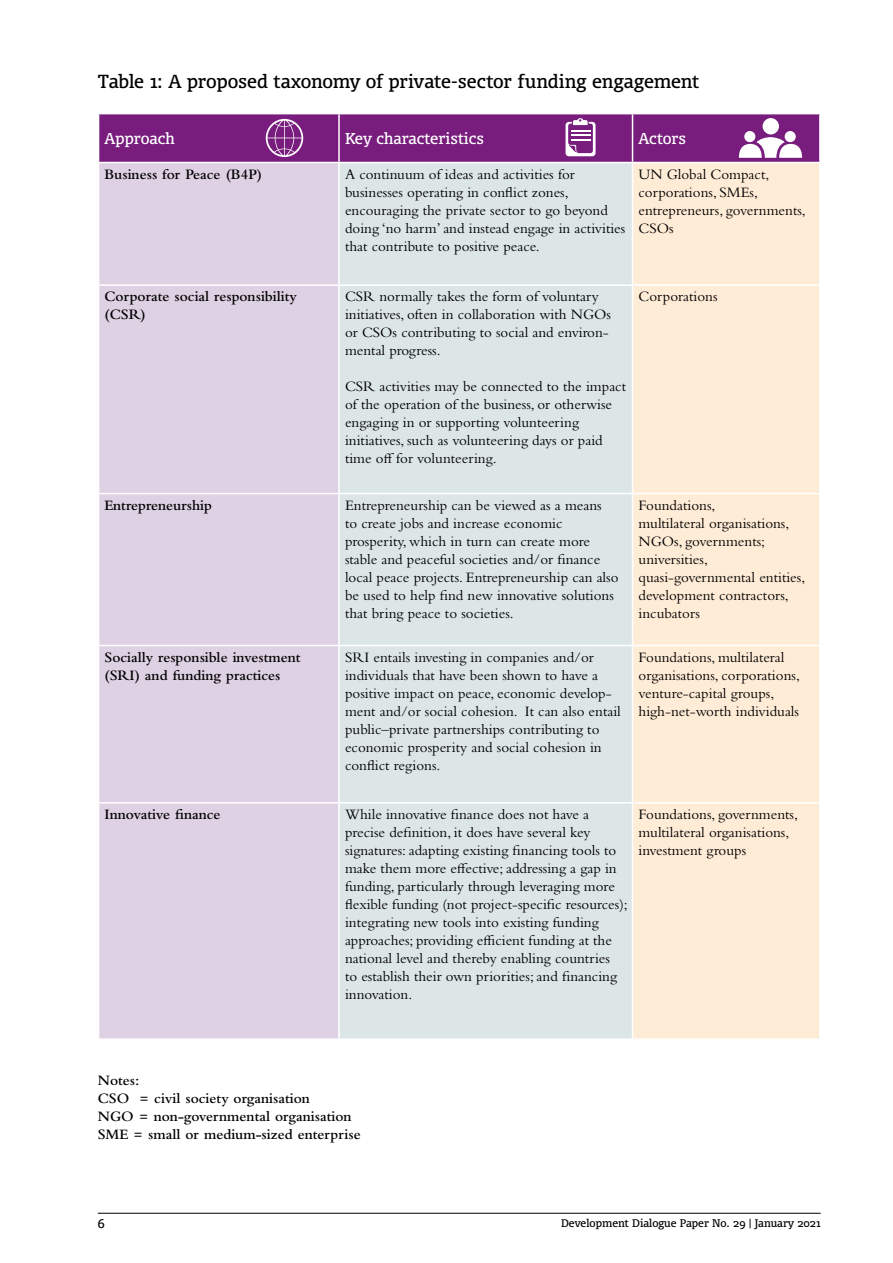
<style>
.page{position:relative;width:893px;height:1263px;background:#fff}
.page>*{position:absolute;margin:0;border:0;box-sizing:border-box;transform-origin:0 0}
.t1{font:18px "Olsen";letter-spacing:-.01em;color:#000}
.t2{font:15px/18px "Bembo Std";color:#000}
.t3{font:600 15px/18px "Bembo Std";color:#000}
.t4{font:15px "Olsen LF";color:#fff}
.t5{font:12px "Olsen LF";color:#000}
.t6{font:10.5px "Olsen";color:#000}
</style>
<div class="page">
<hr style="left:98px;top:1213px;width:723px;height:1px;background:#000">
<div style="left:99px;top:163px;width:239px;height:875px;background:#ded1e3"></div>
<div style="left:340px;top:163px;width:292px;height:875px;background:#dde6e7"></div>
<div style="left:633px;top:163px;width:186px;height:875px;background:#ffecd7"></div>
<hr style="left:98px;top:284px;width:241px;height:2px;background:#fff">
<hr style="left:339px;top:284px;width:293px;height:2px;background:#fff">
<hr style="left:632px;top:284px;width:189px;height:2px;background:#fff">
<hr style="left:98px;top:493px;width:241px;height:1px;background:#fff">
<hr style="left:339px;top:493px;width:293px;height:1px;background:#fff">
<hr style="left:632px;top:493px;width:189px;height:1px;background:#fff">
<hr style="left:98px;top:645px;width:241px;height:1px;background:#fff">
<hr style="left:339px;top:645px;width:293px;height:1px;background:#fff">
<hr style="left:632px;top:645px;width:189px;height:1px;background:#fff">
<hr style="left:98px;top:802px;width:241px;height:2px;background:#fff">
<hr style="left:339px;top:802px;width:293px;height:2px;background:#fff">
<hr style="left:632px;top:802px;width:189px;height:2px;background:#fff">
<svg style="left:99px;top:114px;width:721px;height:48px;background:#822e87"></svg>
<p class="t1" style="left:98px;top:70px;width:603px">Table 1: A proposed taxonomy of private-sector funding engagement</p>
<p class="t4" style="left:105px;top:129px;width:72px">Approach</p>
<p class="t4" style="left:345px;top:129px;width:141px">Key characteristics</p>
<p class="t4" style="left:638px;top:129px;width:49px">Actors</p>
<p class="t3" style="left:105px;top:165px;width:159px">Business for Peace (B4P)</p>
<p class="t2" style="left:345px;top:165px;width:282px">A continuum of ideas and activities for businesses operating in conflict zones, encouraging the private sector to go beyond doing ‘no harm’ and instead engage in activities that contribute to positive peace.</p>
<p class="t2" style="left:638px;top:165px;width:169px">UN Global Compact, corporations, SMEs, entrepreneurs, governments,<br>CSOs</p>
<p class="t3" style="left:105px;top:288px;width:194px">Corporate social responsibility (CSR)</p>
<p class="t2" style="left:345px;top:287px;width:267px">CSR normally takes the form of voluntary initiatives, often in collaboration with NGOs or CSOs contributing to social and environ&shy;mental progress.</p>
<p class="t2" style="left:345px;top:377px;width:283px">CSR activities may be connected to the impact of the operation of the business, or otherwise engaging in or supporting volunteering initiatives, such as volunteering days or paid time off for volunteering.</p>
<p class="t2" style="left:638px;top:287px;width:81px">Corporations</p>
<p class="t3" style="left:105px;top:496px;width:109px">Entrepreneurship</p>
<p class="t2" style="left:345px;top:496px;width:275px">Entrepreneurship can be viewed as a means<br>to create jobs and increase economic prosperity, which in turn can create more stable and peaceful societies and/or finance local peace projects. Entrepreneurship can also be used to help find new innovative solutions that bring peace to societies.</p>
<p class="t2" style="left:638px;top:496px;width:168px">Foundations,<br>multilateral organisations,<br>NGOs, governments; universities, quasi-governmental entities, development contractors, incubators</p>
<p class="t3" style="left:105px;top:648px;width:198px">Socially responsible investment (SRI) and funding practices</p>
<p class="t2" style="left:345px;top:648px;width:277px">SRI entails investing in companies and/or individuals that have been shown to have a positive impact on peace, economic develop&shy;ment and/or social cohesion. It can also entail public–private partnerships contributing to economic prosperity and social cohesion in conflict regions.</p>
<p class="t2" style="left:638px;top:648px;width:163px">Foundations, multilateral organisations, corporations, venture-capital groups, high-net-worth individuals</p>
<p class="t3" style="left:105px;top:805px;width:118px">Innovative finance</p>
<p class="t2" style="left:345px;top:805px;width:284px">While innovative finance does not have a precise definition, it does have several key signatures: adapting existing financing tools to make them more effective; addressing a gap in funding, particularly through leveraging more flexible funding (not project-specific resources); integrating new tools into existing funding approaches; providing efficient funding at the national level and thereby enabling countries<br>to establish their own priorities; and financing innovation.</p>
<p class="t2" style="left:638px;top:805px;width:161px">Foundations, governments, multilateral organisations, investment groups</p>
<p class="t3" style="left:98px;top:1071px;width:264px">Notes:<br>CSO = civil society organisation<br>NGO = non-governmental organisation<br>SME = small or medium-sized enterprise</p>
<p class="t5" style="left:98px;top:1216px;width:8px">6</p>
<p class="t6" style="left:561px;top:1216px;width:261px">Development Dialogue Paper No. 29 | January 2021</p>
</div>
